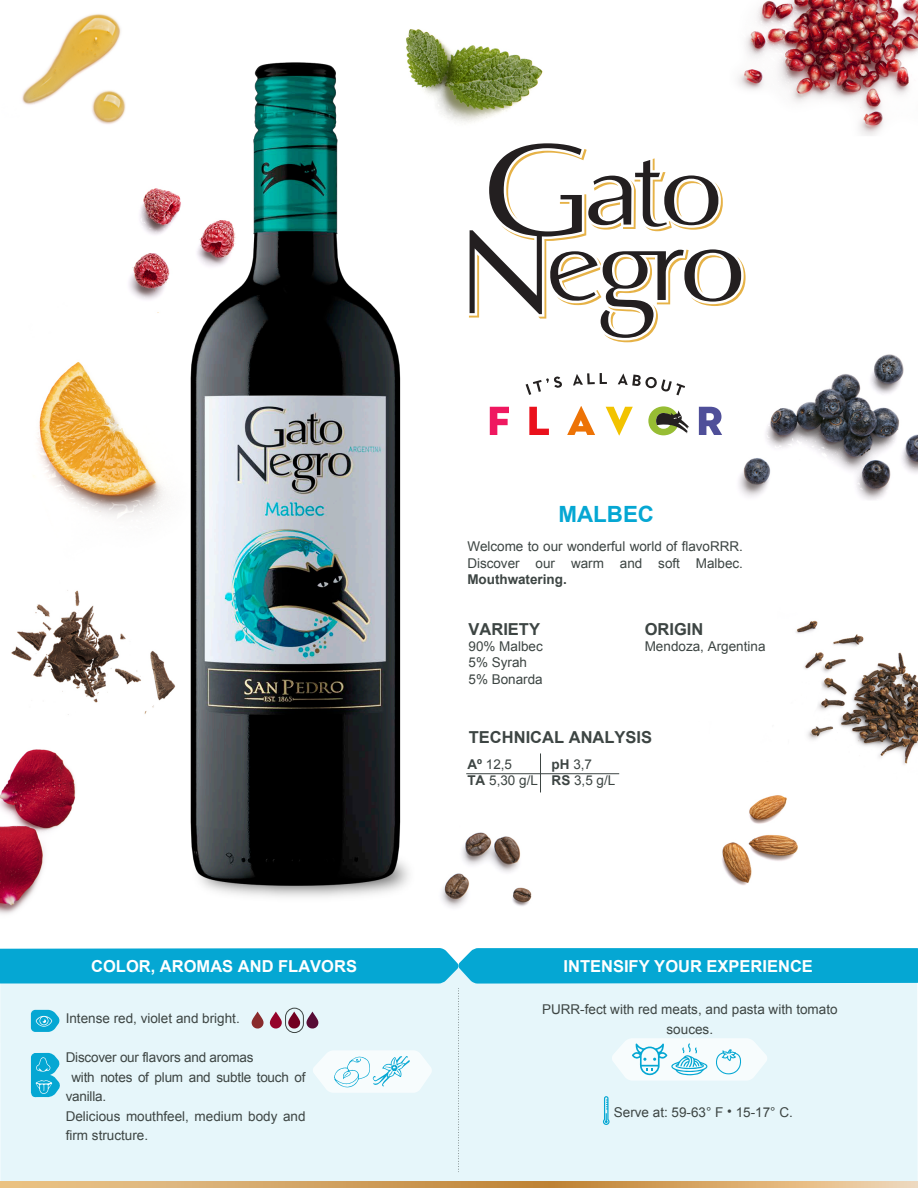
<style>
.page{position:relative;width:918px;height:1188px;background:#fff}
.page>*{position:absolute;margin:0;border:0;box-sizing:border-box;transform-origin:0 0}
.t1{font:700 22.35px "Arial";color:#05a7d3}
.t2{font:700 16.5px "Arial";color:#fff}
.t3{font:700 16.5px "Arial";color:#3d4543}
.t4{font:13.5px/16.2px "Arial";color:#3d4543}
.t5{font:700 13.5px "Arial";color:#3d4543}
.s1{font-weight:700}
</style>
<div class="page">
<img style="left:0;top:0;width:918px;height:914px">
<div style="left:0;top:1172px;width:918px;height:9px;background:#e6f6fa"></div>
<svg style="left:0;top:1181px;width:918px;height:7px;background:#d7a96a"></svg>
<svg style="left:470px;top:143px;width:271px;height:6px"></svg>
<svg style="left:469px;top:149px;width:277px;height:193px"></svg>
<hr style="left:466px;top:773px;width:153px;height:1px;background:#3d4543">
<hr style="left:540px;top:753px;width:1px;height:39px;background:#3d4543">
<svg style="left:490px;top:407px;width:19px;height:28px"></svg>
<svg style="left:529px;top:407px;width:20px;height:28px"></svg>
<svg style="left:567px;top:406px;width:28px;height:29px"></svg>
<svg style="left:606px;top:407px;width:27px;height:29px"></svg>
<svg style="left:699px;top:407px;width:23px;height:28px"></svg>
<svg style="left:648px;top:406px;width:41px;height:29px"></svg>
<svg style="left:526px;top:376px;width:36px;height:19px"></svg>
<svg style="left:573px;top:373px;width:34px;height:13px"></svg>
<svg style="left:618px;top:374px;width:67px;height:21px"></svg>
<svg style="left:0;top:948px;width:918px;height:224px;background:#c1e8f2"></svg>
<img style="left:184px;top:843px;width:240px;height:66px">
<img style="left:174px;top:47px;width:247px;height:857px">
<h1 class="t1" style="left:558px;top:500px;width:97px">MALBEC</h1>
<p class="t4" style="left:467px;top:539px;width:277px">Welcome to our wonderful world of flavoRRR.<br>Discover our warm and soft Malbec.</p>
<p class="t5" style="left:467px;top:570px;width:101px">Mouthwatering.</p>
<p class="t3" style="left:469px;top:618px;width:73px">VARIETY</p>
<p class="t4" style="left:469px;top:639px;width:76px">90% Malbec<br>5% Syrah<br>5% Bonarda</p>
<p class="t3" style="left:645px;top:618px;width:60px">ORIGIN</p>
<p class="t4" style="left:645px;top:639px;width:122px">Mendoza, Argentina</p>
<p class="t3" style="left:469px;top:726px;width:185px">TECHNICAL ANALYSIS</p>
<p class="t4" style="left:467px;top:756px;width:72px"><span class="s1">Aº</span> 12,5<br><span class="s1">TA</span> 5,30 g/L</p>
<p class="t4" style="left:552px;top:756px;width:65px"><span class="s1">pH</span> 3,7<br><span class="s1">RS</span> 3,5 g/L</p>
<p class="t2" style="left:91px;top:955px;width:267px">COLOR, AROMAS AND FLAVORS</p>
<p class="t2" style="left:564px;top:956px;width:251px">INTENSIFY YOUR EXPERIENCE</p>
<p class="t4" style="left:66px;top:1010px;width:176px">Intense red, violet and bright.</p>
<p class="t4" style="left:66px;top:1049px;width:189px">Discover our flavors and aromas</p>
<p class="t4" style="left:71px;top:1069px;width:236px">with notes of plum and subtle touch of</p>
<p class="t4" style="left:66px;top:1088px;width:42px">vanilla.</p>
<p class="t4" style="left:66px;top:1108px;width:241px">Delicious mouthfeel, medium body and</p>
<p class="t4" style="left:66px;top:1127px;width:84px">firm structure.</p>
<p class="t4" style="left:542px;top:1000px;width:297px;line-height:19.5px;text-align:center">PURR-fect with red meats, and pasta with tomato souces.</p>
<p class="t4" style="left:614px;top:1105px;width:181px">Serve at: 59-63° F • 15-17° C.</p>
</div>
